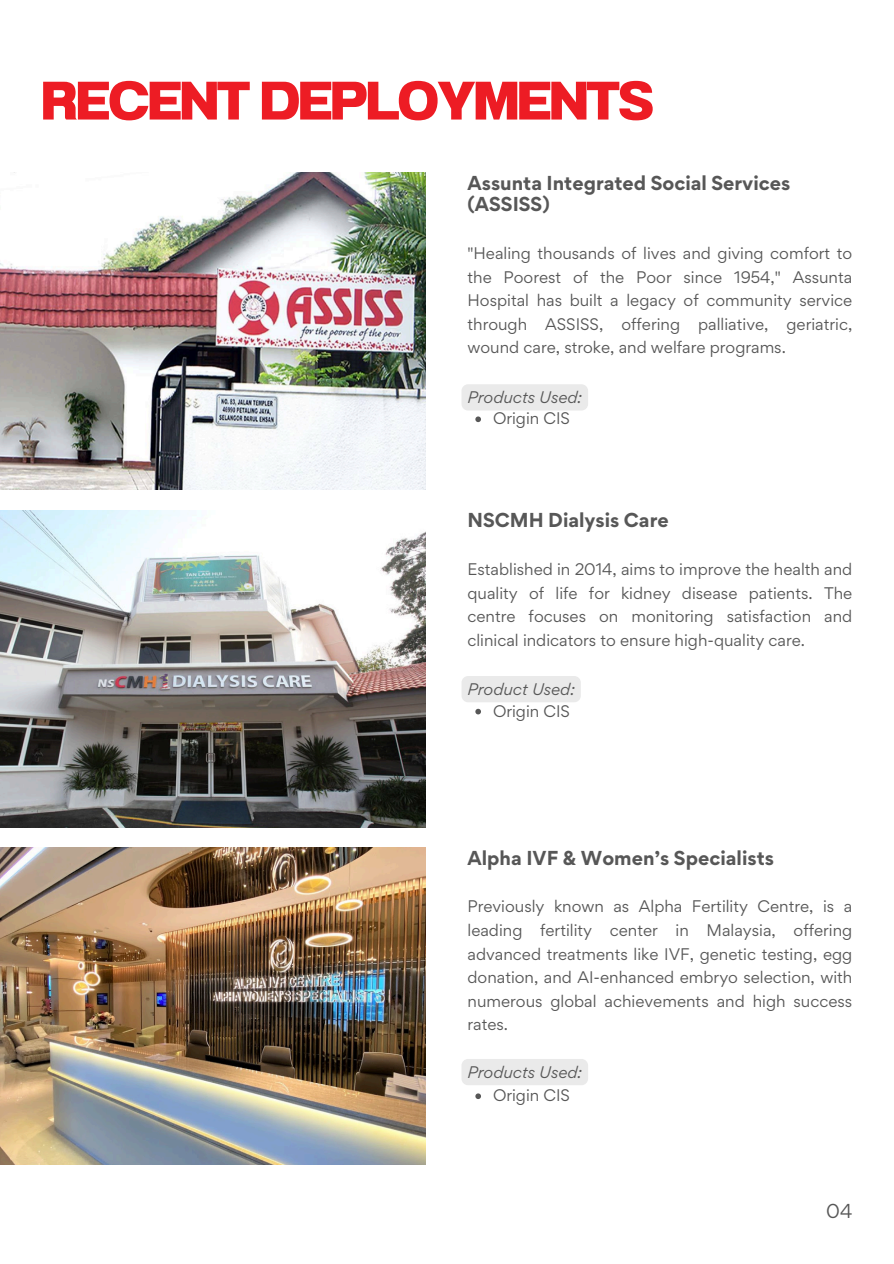
<style>
.page{position:relative;width:894px;height:1264px;background:#fff}
.page>*{position:absolute;margin:0;border:0;box-sizing:border-box;transform-origin:0 0}
.t1{font:800 54px "Anantason";letter-spacing:-.035em;color:#ed1c24}
.t2{font:700 18px/21.3px "Gordita";color:#575757}
.t3{font:18px "Gordita";color:#575757}
.t4{font:15px/23.7px "Gordita";color:#575757;text-align:justify}
.t5{font:italic 15px "Gordita";color:#575757}
</style>
<div class="page">
<img style="left:0;top:173px;width:425px;height:316px">
<img style="left:0;top:510px;width:425px;height:317px">
<img style="left:0;top:847px;width:425px;height:317px">
<svg style="left:475px;top:416px;width:6px;height:6px"></svg>
<svg style="left:475px;top:708px;width:6px;height:6px"></svg>
<svg style="left:475px;top:1093px;width:6px;height:6px"></svg>
<div style="left:461px;top:384px;width:127px;height:26px;background:#eaeaea;border-radius:7px"></div>
<div style="left:461px;top:676px;width:119px;height:26px;background:#eaeaea;border-radius:7px"></div>
<div style="left:461px;top:1058px;width:127px;height:27px;background:#eaeaea;border-radius:7px"></div>
<h2 class="t1" style="left:41px;top:69px;width:614px">RECENT DEPLOYMENTS</h2>
<p class="t2" style="left:467px;top:172px;width:324px">Assunta Integrated Social Services (ASSISS)</p>
<p class="t4" style="left:467px;top:241px;width:386px">"Healing thousands of lives and giving comfort to the Poorest of the Poor since 1954," Assunta Hospital has built a legacy of community service through ASSISS, offering palliative, geriatric, wound care, stroke, and welfare programs.</p>
<p class="t5" style="left:467px;top:387px;width:116px">Products Used:</p>
<p class="t4" style="left:493px;top:406px;width:78px">Origin CIS</p>
<p class="t2" style="left:467px;top:509px;width:202px">NSCMH Dialysis Care</p>
<p class="t4" style="left:467px;top:557px;width:386px">Established in 2014, aims to improve the health and quality of life for kidney disease patients. The centre focuses on monitoring satisfaction and clinical indicators to ensure high-quality care.</p>
<p class="t5" style="left:467px;top:678px;width:109px">Product Used:</p>
<h2 class="t4" style="left:493px;top:699px;width:78px">Origin CIS</h2>
<p class="t2" style="left:467px;top:846px;width:308px">Alpha IVF &amp; Women’s Specialists</p>
<p class="t4" style="left:467px;top:894px;width:386px">Previously known as Alpha Fertility Centre, is a leading fertility center in Malaysia, offering advanced treatments like IVF, genetic testing, egg donation, and AI-enhanced embryo selection, with numerous global achievements and high success rates.</p>
<p class="t5" style="left:467px;top:1061px;width:116px">Products Used:</p>
<h2 class="t4" style="left:493px;top:1083px;width:78px">Origin CIS</h2>
<p class="t3" style="left:826px;top:1198px;width:28px">04</p>
</div>
